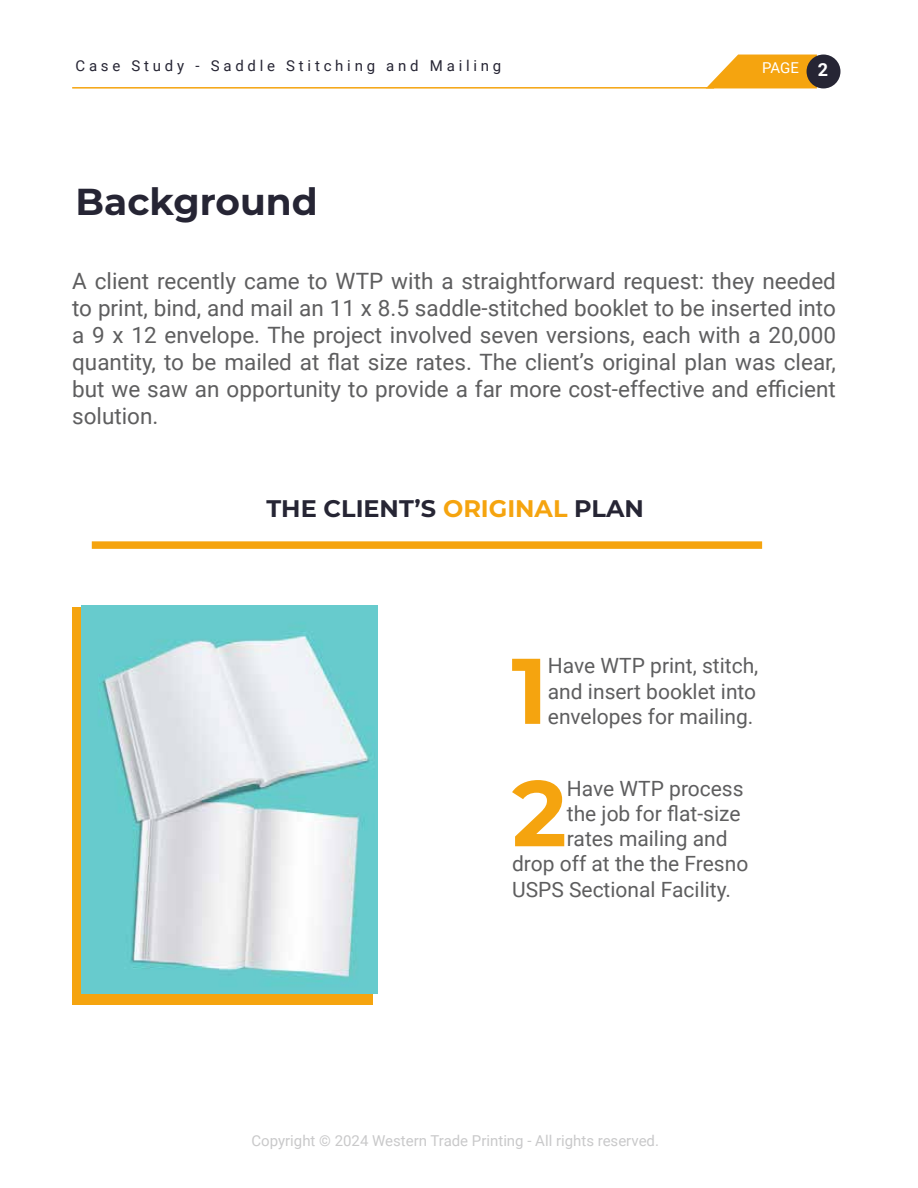
<style>
.page{position:relative;width:918px;height:1188px;background:#fff}
.page>*{position:absolute;margin:0;border:0;box-sizing:border-box;transform-origin:0 0}
.t1{font:700 93px "Montserrat";color:#f5a40f}
.t2{font:700 37.5px "Montserrat";color:#262534}
.t3{font:700 24px "Montserrat";color:#262534}
.t4{font:22.5px/27px "Roboto";color:#5e5e5f;text-align:justify}
.t5{font:21px/25.2px "Roboto";color:#5e5e5f;text-align:justify}
.t6{font:15px "Roboto";color:#c9c9ca}
.t7{font:15px "Roboto";letter-spacing:.25em;color:#262534}
.t8{font:15px "Roboto";color:#fff}
.s1{font-weight:700;font-size:18px}
.s2{color:#f5a40f}
</style>
<div class="page">
<div style="left:72px;top:608px;width:300px;height:397px;background:#f5a40f"></div>
<svg style="left:707px;top:55px;width:110px;height:33px;background:#f5b031"></svg>
<div style="left:807px;top:55px;width:33px;height:33px;background:#262534;border-radius:50%"></div>
<hr style="left:72px;top:87px;width:642px;height:2px;background:#f5a40f">
<div style="left:92px;top:541px;width:670px;height:8px;background:#f5a40f"></div>
<img style="left:81px;top:606px;width:297px;height:388px">
<p class="t7" style="left:76px;top:56px;width:427px">Case Study - Saddle Stitching and Mailing</p>
<h2 class="t2" style="left:76px;top:175px;width:244px">Background</h2>
<p class="t8" style="left:762px;top:57px;width:67px">PAGE <span class="s1">2</span></p>
<p class="t4" style="left:72px;top:267px;width:765px">A client recently came to WTP with a straightforward request: they needed to print, bind, and mail an 11 x 8.5 saddle-stitched booklet to be inserted into a 9 x 12 envelope. The project involved seven versions, each with a 20,000 quantity, to be mailed at flat size rates. The client’s original plan was clear, but we saw an opportunity to provide a far more cost-effective and efficient solution.</p>
<p class="t3" style="left:266px;top:491px;width:379px">THE CLIENT’S <span class="s2">ORIGINAL</span> PLAN</p>
<h1 class="t1" style="left:511px;top:624px;width:38px">1</h1>
<p class="t5" style="left:548px;top:653px;width:212px">Have WTP print, stitch, and insert booklet into envelopes for mailing.</p>
<h1 class="t1" style="left:512px;top:746px;width:56px">2</h1>
<p class="t5" style="left:567px;top:775px;width:178px">Have WTP process</p>
<p class="t5" style="left:567px;top:800px;width:175px">the job for flat-size</p>
<p class="t5" style="left:567px;top:825px;width:162px">rates mailing and</p>
<p class="t5" style="left:512px;top:851px;width:238px">drop off at the the Fresno</p>
<p class="t5" style="left:512px;top:876px;width:220px">USPS Sectional Facility.</p>
<p class="t6" style="left:251px;top:1130px;width:409px">Copyright © 2024 Western Trade Printing - All rights reserved.</p>
</div>
